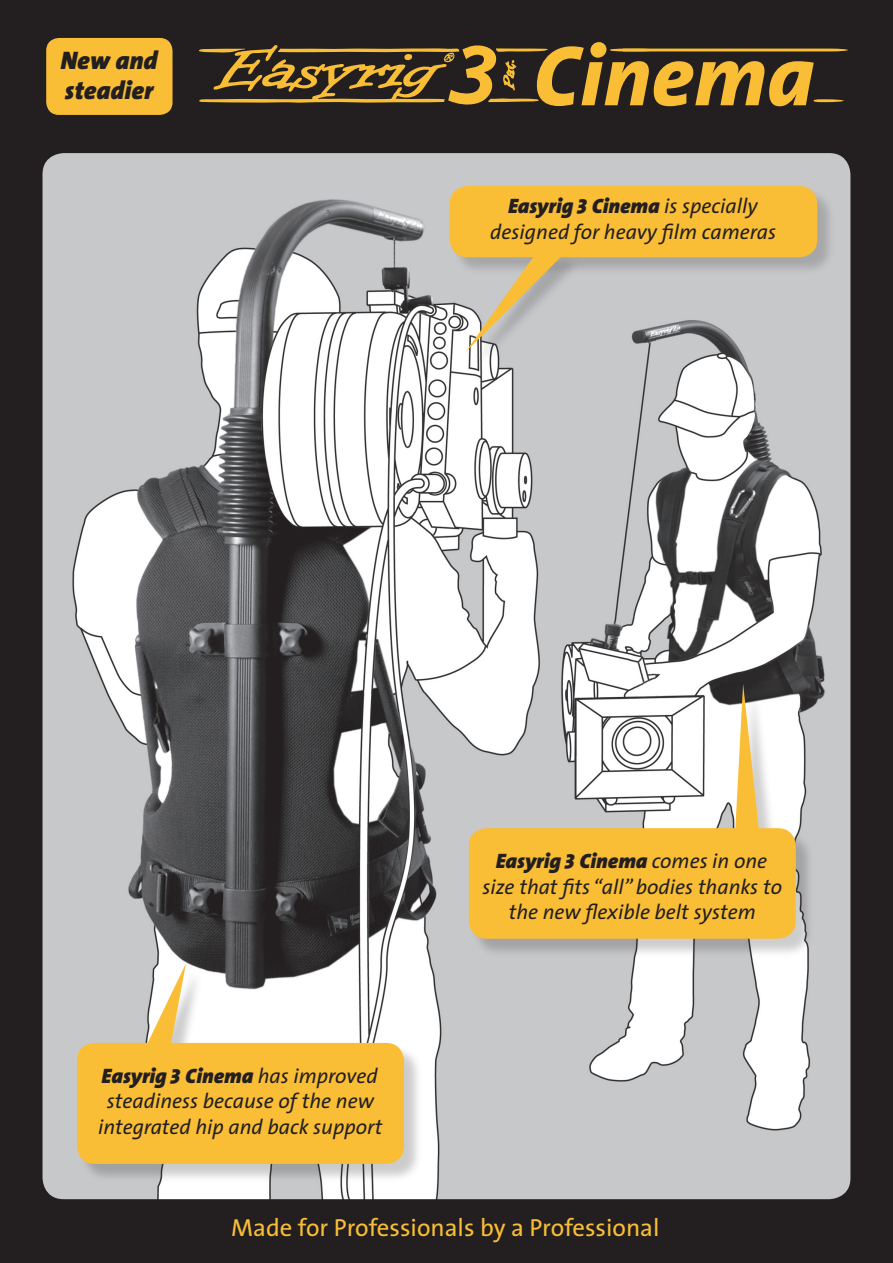
<style>
.page{position:relative;width:893px;height:1263px;background:#231f20}
.page>*{position:absolute;margin:0;border:0;box-sizing:border-box;transform-origin:0 0}
.t1{font:italic 900 25.5px/30.6px "The Sans";color:#231f20}
.t2{font:24.75px "The Sans";color:#f9be35}
.t3{font:italic 21px/25.2px "The Sans";color:#231f20;text-align:center}
.s1{font-weight:900}
</style>
<div class="page">
<img style="left:43px;top:153px;width:807px;height:1046px;border-radius:21px">
<div style="left:46px;top:38px;width:127px;height:77px;background:#f9be35;border-radius:13px"></div>
<div style="left:451px;top:187px;width:387px;height:91px;background:#231f20;opacity:.2"></div>
<div style="left:450px;top:186px;width:367px;height:71px;background:#f9be35;border-radius:18px"></div>
<div style="left:145px;top:967px;width:60px;height:105px;background:#231f20;opacity:.23"></div>
<svg style="left:143px;top:963px;width:43px;height:80px;background:#e7d7b2"></svg>
<div style="left:469px;top:253px;width:113px;height:116px;background:#231f20;opacity:.2"></div>
<svg style="left:466px;top:253px;width:98px;height:99px;background:#c9bfa9"></svg>
<div style="left:735px;top:688px;width:46px;height:186px;background:#231f20;opacity:.22"></div>
<svg style="left:734px;top:684px;width:27px;height:144px;background:#dac185"></svg>
<div style="left:470px;top:828px;width:346px;height:130px;background:#231f20;opacity:.22"></div>
<div style="left:469px;top:828px;width:327px;height:111px;background:#f9be35;border-radius:18px"></div>
<div style="left:78px;top:1043px;width:347px;height:140px;background:#231f20;opacity:.23"></div>
<div style="left:77px;top:1043px;width:327px;height:121px;background:#f9be35;border-radius:18px"></div>
<svg style="left:199px;top:42px;width:649px;height:64px"></svg>
<p class="t1" style="left:60px;top:44px;width:99px">New and steadier</p>
<p class="t3" style="left:490px;top:193px;width:287px"><span class="s1">Easyrig 3 Cinema</span> is specially designed for heavy film cameras</p>
<p class="t3" style="left:98px;top:1063px;width:286px"><span class="s1">Easyrig 3 Cinema</span> has improved steadiness because of the new integrated hip and back support</p>
<p class="t3" style="left:482px;top:848px;width:301px"><span class="s1">Easyrig 3 Cinema</span> comes in one size that fits “all” bodies thanks to the new flexible belt system</p>
<p class="t2" style="left:231px;top:1207px;width:430px">Made for Professionals by a Professional</p>
</div>
